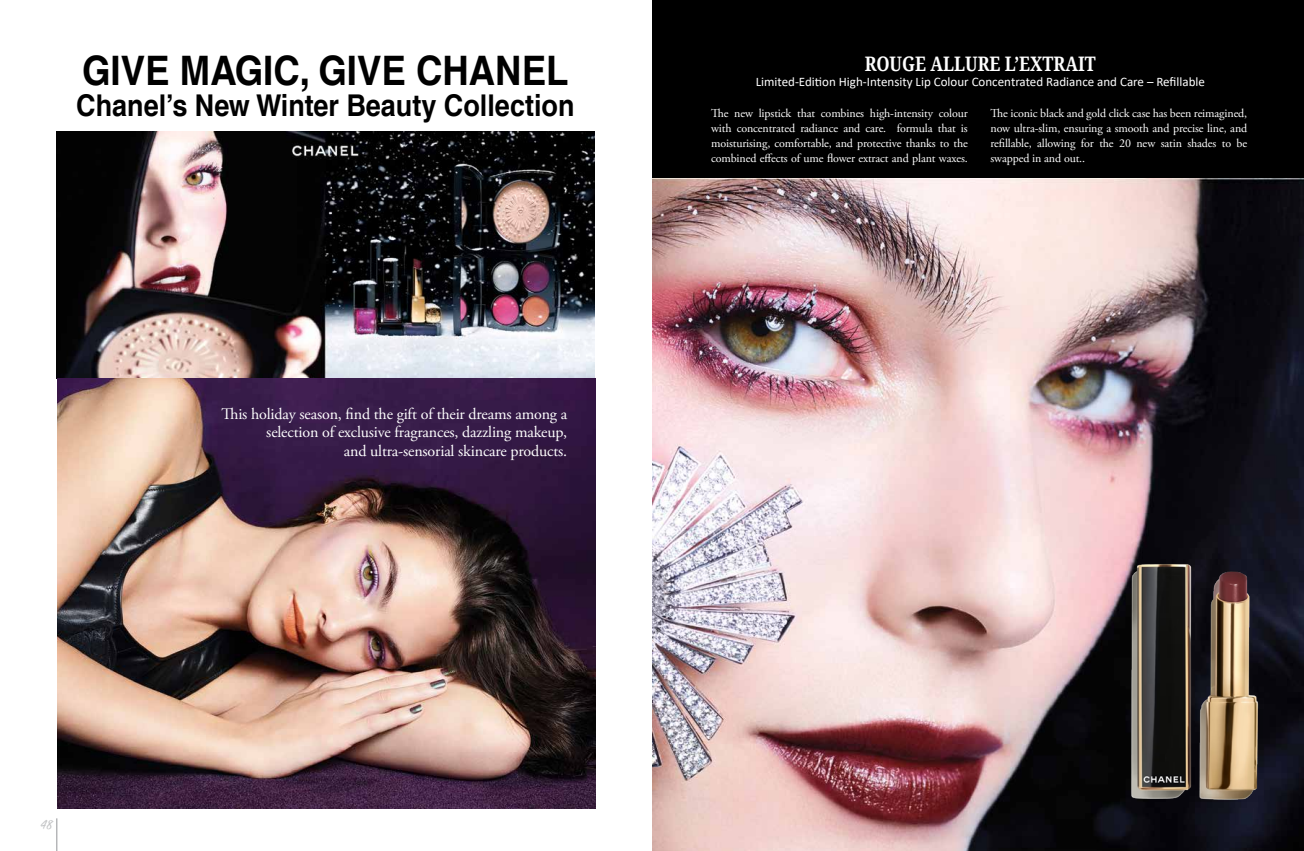
<style>
.page{position:relative;width:1304px;height:851px;background:#fff}
.page>*{position:absolute;margin:0;border:0;box-sizing:border-box;transform-origin:0 0}
.t1{font:700 40.6px "Helvetica Cyr";color:#000;scale:.9 1}
.t2{font:700 30px "Helvetica Cyr";color:#000;scale:.9 1}
.t3{font:700 20px "Droid Serif";color:#fff;scale:.84 1}
.t4{font:16px/18.4px "Adobe Garamond Pro";letter-spacing:-.01em;color:#fff;text-align:right}
.t5{font:13px "Calibri";color:#fff}
.t6{font:12px/15px "Adobe Garamond Pro";letter-spacing:-.01em;color:#fff;text-align:justify}
</style>
<div class="page">
<hr style="left:57px;top:818px;width:1px;height:32px;background:#939598">
<img style="left:57px;top:132px;width:538px;height:676px">
<div style="left:653px;top:0;width:651px;height:850px;background:#000"></div>
<img style="left:653px;top:179px;width:651px;height:671px">
<img style="left:1116px;top:558px;width:156px;height:252px">
<h1 class="t1" style="left:82px;top:48px;width:542px">GIVE MAGIC, GIVE CHANEL</h1>
<h2 class="t2" style="left:76px;top:89px;width:555px">Chanel’s New Winter Beauty Collection</h2>
<h3 class="t4" style="left:221px;top:405px;width:347px">This holiday season, find the gift of their dreams among a selection of exclusive fragrances, dazzling makeup,<br>and ultra-sensorial skincare products.</h3>
<h3 class="t3" style="left:865px;top:52px;width:277px">ROUGE ALLURE L’EXTRAIT</h3>
<p class="t5" style="left:756px;top:72px;width:451px">Limited-Edition High-Intensity Lip Colour Concentrated Radiance and Care – Refillable</p>
<p class="t6" style="left:711px;top:106px;width:258px">The new lipstick that combines high-intensity colour with concentrated radiance and care. formula that is moisturising, comfortable, and protective thanks to the combined effects of ume flower extract and plant waxes.</p>
<p class="t6" style="left:990px;top:106px;width:258px">The iconic black and gold click case has been reimagined, now ultra-slim, ensuring a smooth and precise line, and refillable, allowing for the 20 new satin shades to be swapped in and out..</p>
</div>
